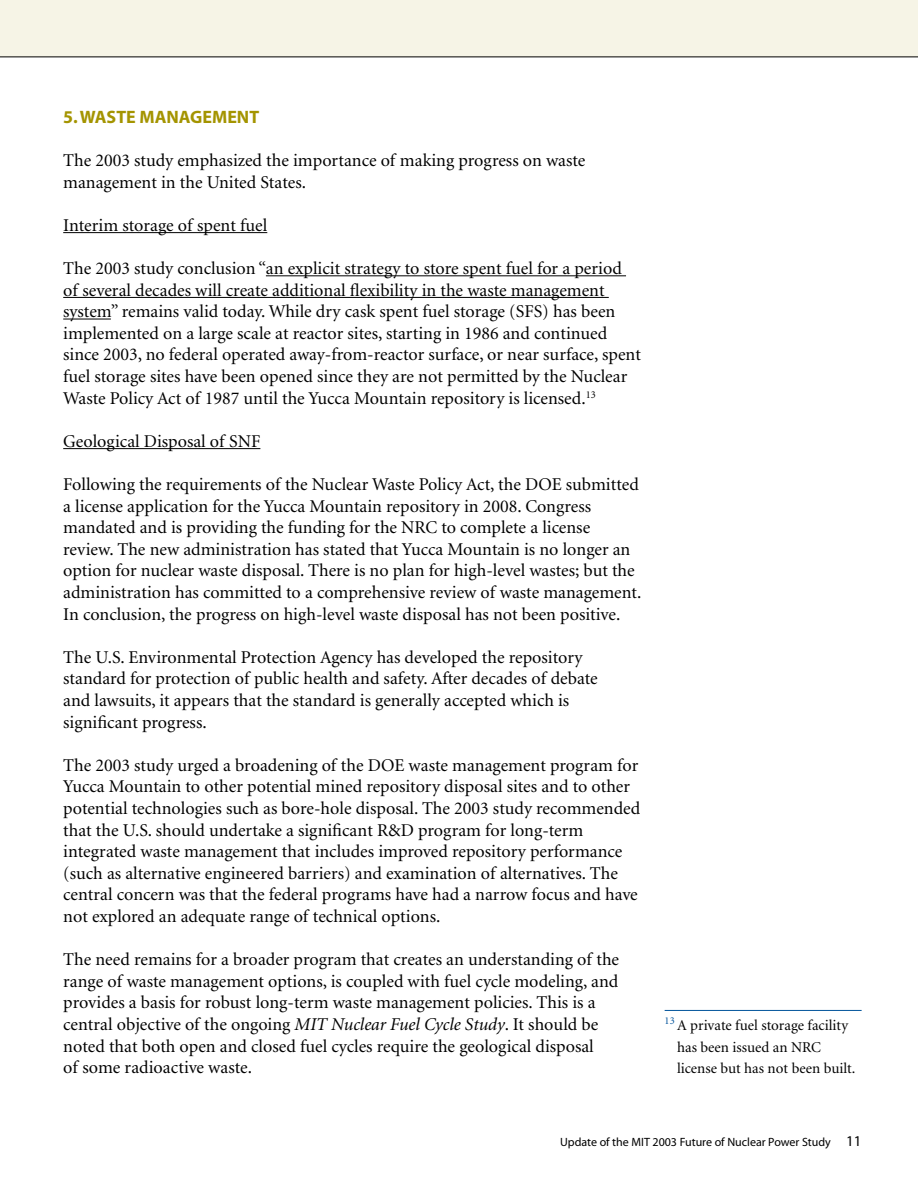
<style>
.page{position:relative;width:918px;height:1188px;background:#fff}
.page>*{position:absolute;margin:0;border:0;box-sizing:border-box;transform-origin:0 0}
.t1{font:18px/21.6px "Minion";color:#000}
.t2{font:700 18px "Myriad";color:#a49400}
.t3{font:15px/21.6px "Minion";color:#000}
.t4{font:12px "Myriad";color:#000}
.s1{font-style:italic}
.s2{font-size:15px}
</style>
<div class="page">
<div style="left:0;top:0;width:918px;height:57px;background:#f6f4e6"></div>
<hr style="left:0;top:57px;width:918px;height:1px;background:#000">
<hr style="left:63px;top:232px;width:204px;height:1px;background:#000">
<hr style="left:266px;top:275px;width:360px;height:1px;background:#000">
<hr style="left:63px;top:297px;width:546px;height:1px;background:#000">
<hr style="left:63px;top:319px;width:48px;height:1px;background:#000">
<hr style="left:63px;top:448px;width:197px;height:1px;background:#000">
<hr style="left:665px;top:1010px;width:197px;height:1px;background:#00539b">
<p class="t2" style="left:63px;top:108px;width:198px">5. WASTE MANAGEMENT</p>
<p class="t1" style="left:63px;top:150px;width:524px">The 2003 study emphasized the importance of making progress on waste management in the United States.</p>
<p class="t1" style="left:63px;top:215px;width:206px">Interim storage of spent fuel</p>
<p class="t1" style="left:63px;top:258px;width:579px">The 2003 study conclusion “an explicit strategy to store spent fuel for a period of several decades will create additional flexibility in the waste management system” remains valid today. While dry cask spent fuel storage (SFS) has been implemented on a large scale at reactor sites, starting in 1986 and continued since 2003, no federal operated away-from-reactor surface, or near surface, spent fuel storage sites have been opened since they are not permitted by the Nuclear Waste Policy Act of 1987 until the Yucca Mountain repository is licensed.<sup>13</sup></p>
<p class="t1" style="left:63px;top:431px;width:199px">Geological Disposal of SNF</p>
<p class="t1" style="left:63px;top:474px;width:580px">Following the requirements of the Nuclear Waste Policy Act, the DOE submitted a license application for the Yucca Mountain repository in 2008. Congress mandated and is providing the funding for the NRC to complete a license review. The new administration has stated that Yucca Mountain is no longer an option for nuclear waste disposal. There is no plan for high-level wastes; but the administration has committed to a comprehensive review of waste management.<br>In conclusion, the progress on high-level waste disposal has not been positive.</p>
<p class="t1" style="left:63px;top:647px;width:536px">The U.S. Environmental Protection Agency has developed the repository standard for protection of public health and safety. After decades of debate and lawsuits, it appears that the standard is generally accepted which is significant progress.</p>
<p class="t1" style="left:63px;top:755px;width:579px">The 2003 study urged a broadening of the DOE waste management program for Yucca Mountain to other potential mined repository disposal sites and to other potential technologies such as bore-hole disposal. The 2003 study recommended that the U.S. should undertake a significant R&amp;D program for long-term integrated waste management that includes improved repository performance (such as alternative engineered barriers) and examination of alternatives. The central concern was that the federal programs have had a narrow focus and have not explored an adequate range of technical options.</p>
<p class="t1" style="left:63px;top:949px;width:557px">The need remains for a broader program that creates an understanding of the range of waste management options, is coupled with fuel cycle modeling, and provides a basis for robust long-term waste management policies. This is a central objective of the ongoing <span class="s1">MIT Nuclear Fuel Cycle Study</span>. It should be noted that both open and closed fuel cycles require the geological disposal<br>of some radioactive waste.</p>
<p class="t3" style="left:677px;top:1015px;width:180px;text-indent:-12px"><sup>13</sup> A private fuel storage facility has been issued an NRC license but has not been built.</p>
<p class="t4" style="left:560px;top:1136px;width:303px">Update of the MIT 2003 Future of Nuclear Power Study <span class="s2">11</span></p>
</div>
